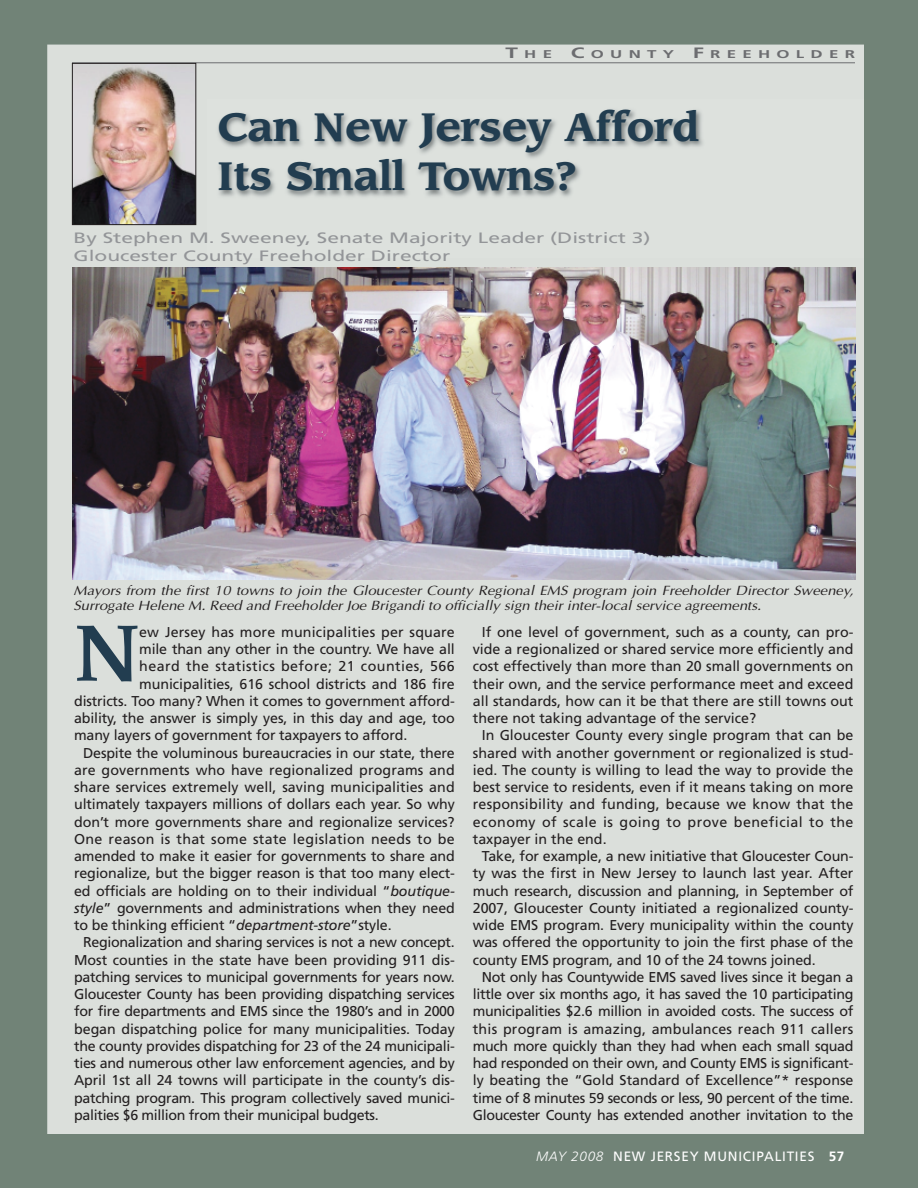
<style>
.page{position:relative;width:918px;height:1188px;background:#718377}
.page>*{position:absolute;margin:0;border:0;box-sizing:border-box;transform-origin:0 0}
.t1{font:500 77.55px "Leawood";color:#223d50;scale:1.1 1}
.t2{font:700 39px/49.5px "Leawood";color:#223d50}
.t3{font:15px/18px "Frutiger";color:#939598;scale:1.4 1}
.t4{font:14.25px/17.2px "Frutiger";letter-spacing:-.01em;color:#231f20;text-align:justify}
.t5{font:14.25px "Frutiger";letter-spacing:.01em;color:#231f20}
.t6{font:14.25px "Frutiger";letter-spacing:.02em;color:#231f20}
.t7{font:14.25px "Frutiger";letter-spacing:.03em;color:#231f20}
.t8{font:italic 13.5px/15px "Optima";color:#231f20;scale:1.1 1}
.t9{font:13.5px "Frutiger";letter-spacing:.055em;color:#fff}
.t10{font:700 11.25px "Frutiger";letter-spacing:.37em;color:#6c6d70;scale:1.5 1}
.s1{font-size:15px}
.s2{font-style:italic}
.s3{font-weight:300;font-style:italic}
.s4{font-weight:700}
</style>
<div class="page">
<div style="left:47px;top:45px;width:817px;height:1089px;background:#dbdfdb"></div>
<img style="left:72px;top:267px;width:783px;height:312px">
<hr style="left:72px;top:62px;width:783px;height:1px;background:#6c6d70">
<img style="left:208px;top:100px;width:656px;height:157px">
<img style="left:74px;top:65px;width:120px;height:158px">
<div style="left:72px;top:63px;width:124px;height:162px;border:1px solid #231f20"></div>
<p class="t10" style="left:506px;top:49px;width:33px"><span class="s1">T</span>HE</p>
<p class="t10" style="left:571px;top:49px;width:70px"><span class="s1">C</span>OUNTY</p>
<p class="t10" style="left:693px;top:49px;width:110px"><span class="s1">F</span>REEHOLDER</p>
<h2 class="t2" style="left:218px;top:106px;width:483px">Can New Jersey Afford<br>Its Small Towns?</h2>
<p class="t3" style="left:74px;top:229px;width:414px">By Stephen M. Sweeney, Senate Majority Leader (District 3)<br>Gloucester County Freeholder Director</p>
<p class="t8" style="left:74px;top:583px;width:711px">Mayors from the first 10 towns to join the Gloucester County Regional EMS program join Freeholder Director Sweeney,<br>Surrogate Helene M. Reed and Freeholder Joe Brigandi to officially sign their inter-local service agreements.</p>
<h1 class="t1" style="left:74px;top:619px;width:62px">N</h1>
<p class="t5" style="left:139px;top:626px;width:317px">ew Jersey has more municipalities per square</p>
<p class="t4" style="left:139px;top:642px;width:317px">mile than any other in the country. We have all</p>
<p class="t7" style="left:139px;top:661px;width:317px">heard the statistics before; 21 counties, 566</p>
<p class="t4" style="left:139px;top:676px;width:317px">municipalities, 616 school districts and 186 fire</p>
<p class="t4" style="left:74px;top:693px;width:382px">districts. Too many? When it comes to government afford-</p>
<p class="t4" style="left:74px;top:711px;width:382px">ability, the answer is simply yes, in this day and age, too</p>
<p class="t4" style="left:74px;top:728px;width:335px">many layers of government for taxpayers to afford.</p>
<p class="t4" style="left:83px;top:745px;width:373px">Despite the voluminous bureaucracies in our state, there</p>
<p class="t5" style="left:74px;top:764px;width:382px">are governments who have regionalized programs and</p>
<p class="t4" style="left:74px;top:780px;width:382px">share services extremely well, saving municipalities and</p>
<p class="t4" style="left:74px;top:797px;width:382px">ultimately taxpayers millions of dollars each year. So why</p>
<p class="t4" style="left:74px;top:814px;width:382px">don’t more governments share and regionalize services?</p>
<p class="t6" style="left:74px;top:833px;width:382px">One reason is that some state legislation needs to be</p>
<p class="t4" style="left:74px;top:849px;width:382px">amended to make it easier for governments to share and</p>
<p class="t4" style="left:74px;top:866px;width:382px">regionalize, but the bigger reason is that too many elect-</p>
<p class="t4" style="left:74px;top:883px;width:382px">ed officials are holding on to their individual “<span class="s2">boutique-</span></p>
<p class="t4" style="left:74px;top:900px;width:382px"><span class="s2">style</span>” governments and administrations when they need</p>
<p class="t4" style="left:74px;top:918px;width:319px">to be thinking efficient “<span class="s2">department-store</span>”style.</p>
<p class="t4" style="left:83px;top:935px;width:373px">Regionalization and sharing services is not a new concept.</p>
<p class="t4" style="left:74px;top:952px;width:382px">Most counties in the state have been providing 911 dis-</p>
<p class="t4" style="left:74px;top:969px;width:382px">patching services to municipal governments for years now.</p>
<p class="t4" style="left:74px;top:987px;width:382px">Gloucester County has been providing dispatching services</p>
<p class="t4" style="left:74px;top:1004px;width:382px">for fire departments and EMS since the 1980’s and in 2000</p>
<p class="t4" style="left:74px;top:1021px;width:382px">began dispatching police for many municipalities. Today</p>
<p class="t4" style="left:74px;top:1038px;width:382px">the county provides dispatching for 23 of the 24 municipali-</p>
<p class="t4" style="left:74px;top:1056px;width:382px">ties and numerous other law enforcement agencies, and by</p>
<p class="t4" style="left:74px;top:1073px;width:382px">April 1st all 24 towns will participate in the county’s dis-</p>
<p class="t4" style="left:74px;top:1090px;width:382px">patching program. This program collectively saved munici-</p>
<p class="t4" style="left:74px;top:1107px;width:306px">palities $6 million from their municipal budgets.</p>
<p class="t4" style="left:473px;top:624px;width:382px;text-indent:9px">If one level of government, such as a county, can pro&shy;vide a regionalized or shared service more efficiently and cost effectively than more than 20 small governments on their own, and the service performance meet and exceed all standards, how can it be that there are still towns out there not taking advantage of the service?</p>
<p class="t4" style="left:473px;top:728px;width:382px;text-indent:9px">In Gloucester County every single program that can be shared with another government or regionalized is stud&shy;ied. The county is willing to lead the way to provide the best service to residents, even if it means taking on more responsibility and funding, because we know that the economy of scale is going to prove beneficial to the taxpayer in the end.</p>
<p class="t4" style="left:473px;top:849px;width:382px;text-indent:9px">Take, for example, a new initiative that Gloucester Coun&shy;ty was the first in New Jersey to launch last year. After much research, discussion and planning, in September of 2007, Gloucester County initiated a regionalized county&shy;wide EMS program. Every municipality within the county was offered the opportunity to join the first phase of the county EMS program, and 10 of the 24 towns joined.</p>
<p class="t4" style="left:473px;top:969px;width:382px;text-indent:9px">Not only has Countywide EMS saved lives since it began a little over six months ago, it has saved the 10 participating municipalities $2.6 million in avoided costs. The success of this program is amazing, ambulances reach 911 callers much more quickly than they had when each small squad had responded on their own, and County EMS is significant&shy;ly beating the “Gold Standard of Excellence”* response time of 8 minutes 59 seconds or less, 90 percent of the time.<br>Gloucester County has extended another invitation to the</p>
<p class="t9" style="left:536px;top:1151px;width:310px"><span class="s3">MAY 2008</span> NEW JERSEY MUNICIPALITIES <span class="s4">57</span></p>
</div>
